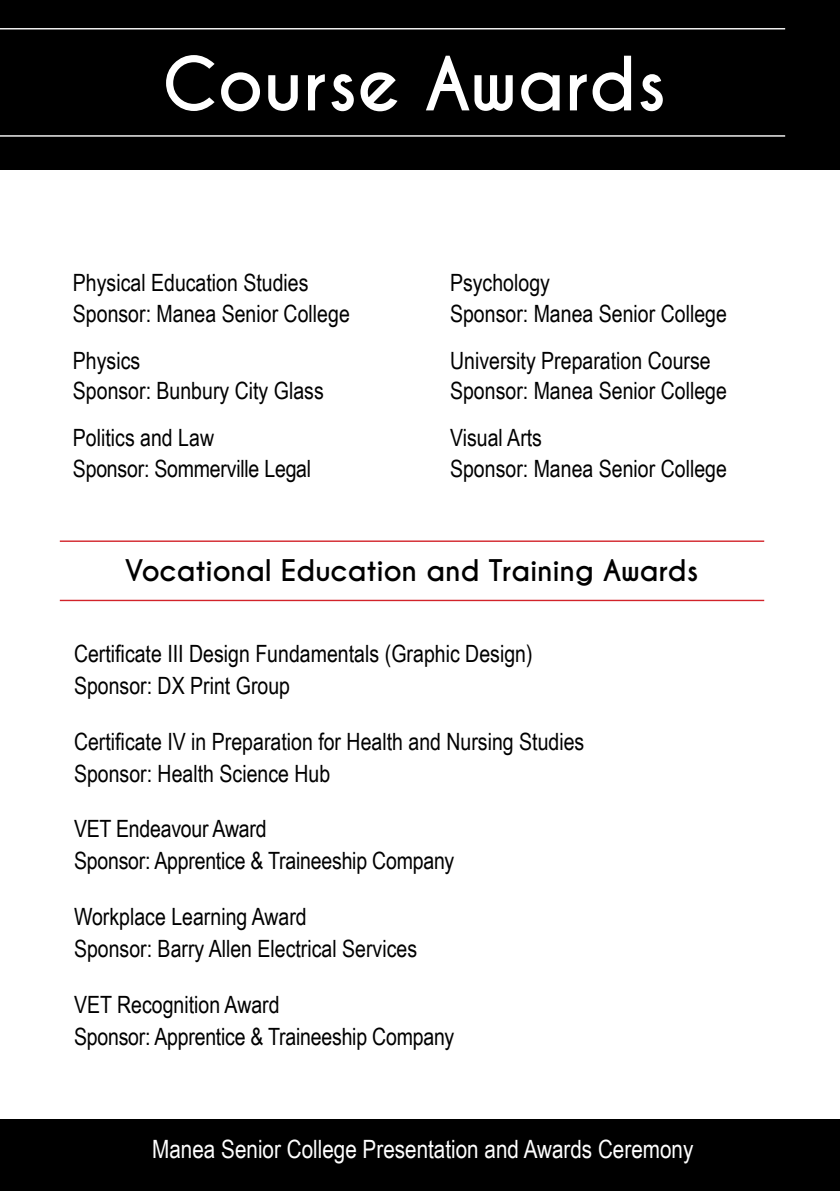
<style>
.page{position:relative;width:840px;height:1191px;background:#fff}
.page>*{position:absolute;margin:0;border:0;box-sizing:border-box;transform-origin:0 0}
.t1{font:700 70px "Caviar Dreams";color:#fff}
.t2{font:700 28px "Caviar Dreams";letter-spacing:-.01em;color:#000}
.t3{font:25.2px "Arial Narrow";color:#fff}
.t4{font:23.8px/30.8px "Arial Narrow";color:#000}
</style>
<div class="page">
<div style="left:0;top:0;width:839px;height:170px;background:#000"></div>
<div style="left:0;top:1119px;width:839px;height:72px;background:#000"></div>
<hr style="left:60px;top:540px;width:703px;height:2px;background:#d2232a">
<hr style="left:60px;top:600px;width:703px;height:1px;background:#d2232a">
<hr style="left:0;top:135px;width:784px;height:2px;background:#fff">
<hr style="left:0;top:28px;width:784px;height:1px;background:#fff">
<h1 class="t1" style="left:162px;top:55px;width:506px">Course Awards</h1>
<p class="t4" style="left:73px;top:269px;width:278px">Physical Education Studies<br>Sponsor: Manea Senior College</p>
<p class="t4" style="left:73px;top:347px;width:252px">Physics<br>Sponsor: Bunbury City Glass</p>
<p class="t4" style="left:73px;top:424px;width:240px">Politics and Law<br>Sponsor: Sommerville Legal</p>
<p class="t4" style="left:450px;top:269px;width:278px">Psychology<br>Sponsor: Manea Senior College</p>
<p class="t4" style="left:450px;top:347px;width:278px">University Preparation Course<br>Sponsor: Manea Senior College</p>
<p class="t4" style="left:450px;top:424px;width:278px">Visual Arts<br>Sponsor: Manea Senior College</p>
<p class="t2" style="left:125px;top:559px;width:575px">Vocational Education and Training Awards</p>
<p class="t4" style="left:74px;top:636px;width:460px;line-height:32px">Certificate III Design Fundamentals (Graphic Design)<br>Sponsor: DX Print Group</p>
<p class="t4" style="left:74px;top:724px;width:511px;line-height:32px">Certificate IV in Preparation for Health and Nursing Studies<br>Sponsor: Health Science Hub</p>
<p class="t4" style="left:74px;top:815px;width:381px;line-height:32px">VET Endeavour Award<br>Sponsor: Apprentice &amp; Traineeship Company</p>
<p class="t4" style="left:74px;top:903px;width:344px;line-height:32px">Workplace Learning Award<br>Sponsor: Barry Allen Electrical Services</p>
<p class="t4" style="left:74px;top:990px;width:381px;line-height:32px">VET Recognition Award<br>Sponsor: Apprentice &amp; Traineeship Company</p>
<p class="t3" style="left:152px;top:1140px;width:542px">Manea Senior College Presentation and Awards Ceremony</p>
</div>
